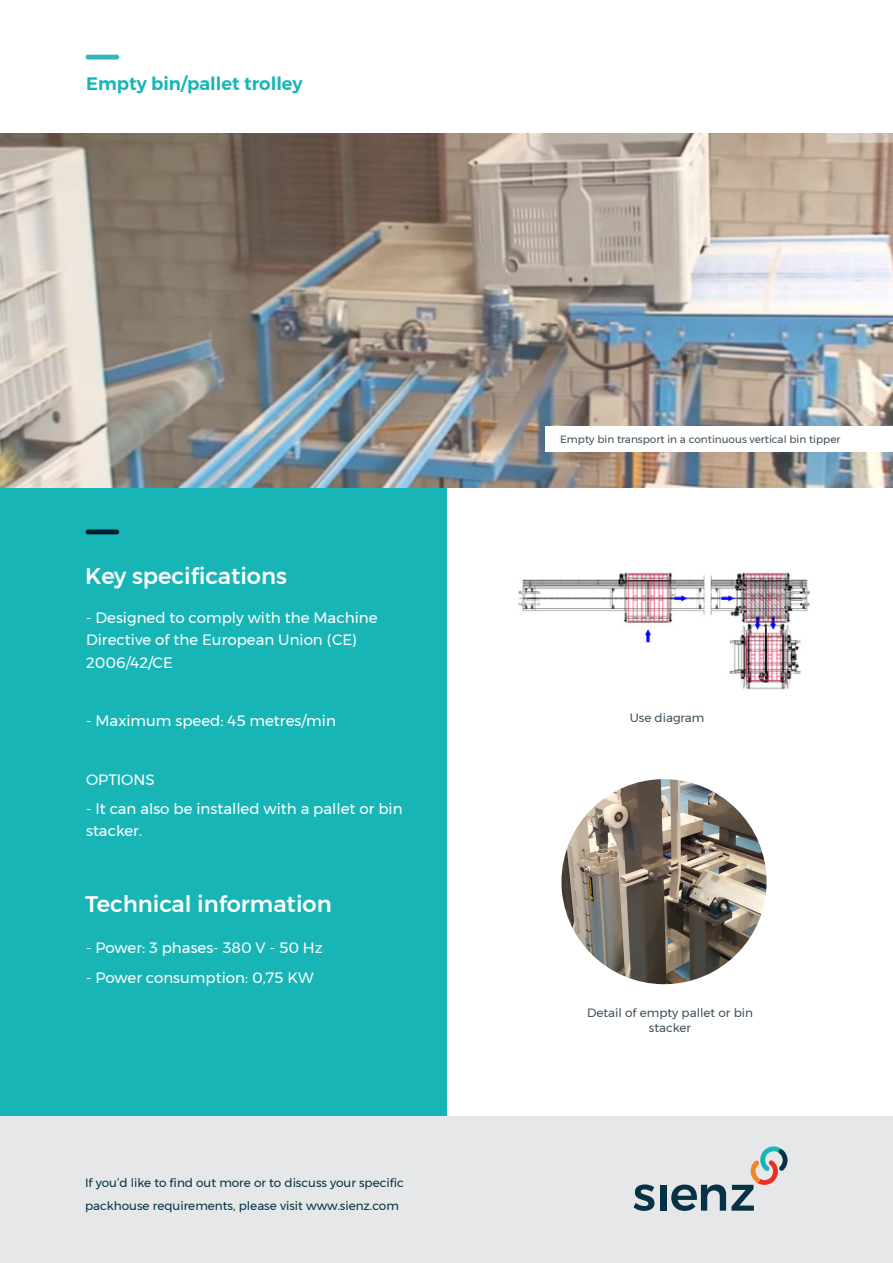
<style>
.page{position:relative;width:893px;height:1263px;background:#fff}
.page>*{position:absolute;margin:0;border:0;box-sizing:border-box;transform-origin:0 0}
.TITULO{font:500 22.5px "Montserrat";color:#fff}
.NOMBRE_MAQUINA_FRENT{font:600 18px "Montserrat";color:#18b5b7}
.Main_Body_Intro{font:15px/22.5px "Montserrat";color:#fff}
.t1{font:12px/22.5px "Montserrat";color:#053343}
.Images_Subtitle{font:12px/15px "Montserrat";color:#42515a;text-align:center}
.Image_Subtitle_Small{font:10.5px "Montserrat";color:#42515a}
</style>
<div class="page">
<div style="left:0;top:480px;width:446px;height:636px;background:#18b5b7"></div>
<div style="left:0;top:1116px;width:893px;height:147px;background:#e6e7e8"></div>
<div style="left:86px;top:529px;width:33px;height:5px;background:#001d2d;border-radius:2px"></div>
<div style="left:86px;top:55px;width:33px;height:5px;background:#31b6ba;border-radius:2px"></div>
<svg style="left:634px;top:1184px;width:20px;height:27px"></svg>
<div style="left:661px;top:1185px;width:6px;height:26px;background:#053343"></div>
<svg style="left:671px;top:1146px;width:116px;height:65px"></svg>
<img style="left:0;top:134px;width:893px;height:353px">
<img style="left:561px;top:779px;width:206px;height:205px;border-radius:103px">
<img style="left:518px;top:572px;width:292px;height:118px">
<div style="left:546px;top:426px;width:347px;height:26px;background:#fff"></div>
<p class="NOMBRE_MAQUINA_FRENT" style="left:86px;top:69px;width:218px">Empty bin/pallet trolley</p>
<p class="TITULO" style="left:85px;top:558px;width:203px">Key specifications</p>
<p class="Main_Body_Intro" style="left:86px;top:606px;width:293px">- Designed to comply with the Machine<br>Directive of the European Union (CE)<br>2006/42/CE</p>
<p class="Main_Body_Intro" style="left:86px;top:709px;width:251px">- Maximum speed: 45 metres/min</p>
<p class="Main_Body_Intro" style="left:86px;top:768px;width:70px">OPTIONS</p>
<p class="Main_Body_Intro" style="left:86px;top:797px;width:318px">- It can also be installed with a pallet or bin stacker.</p>
<p class="TITULO" style="left:85px;top:886px;width:248px">Technical information</p>
<p class="Main_Body_Intro" style="left:86px;top:937px;width:238px">- Power: 3 phases- 380 V - 50 Hz</p>
<p class="Main_Body_Intro" style="left:86px;top:966px;width:229px">- Power consumption: 0,75 KW</p>
<p class="t1" style="left:85px;top:1171px;width:320px">If you’d like to find out more or to discuss your specific packhouse requirements, please visit www.sienz.com</p>
<p class="Image_Subtitle_Small" style="left:560px;top:431px;width:282px">Empty bin transport in a continuous vertical bin tipper</p>
<p class="Images_Subtitle" style="left:630px;top:711px;width:76px">Use diagram</p>
<p class="Images_Subtitle" style="left:587px;top:1005px;width:167px">Detail of empty pallet or bin stacker</p>
</div>
